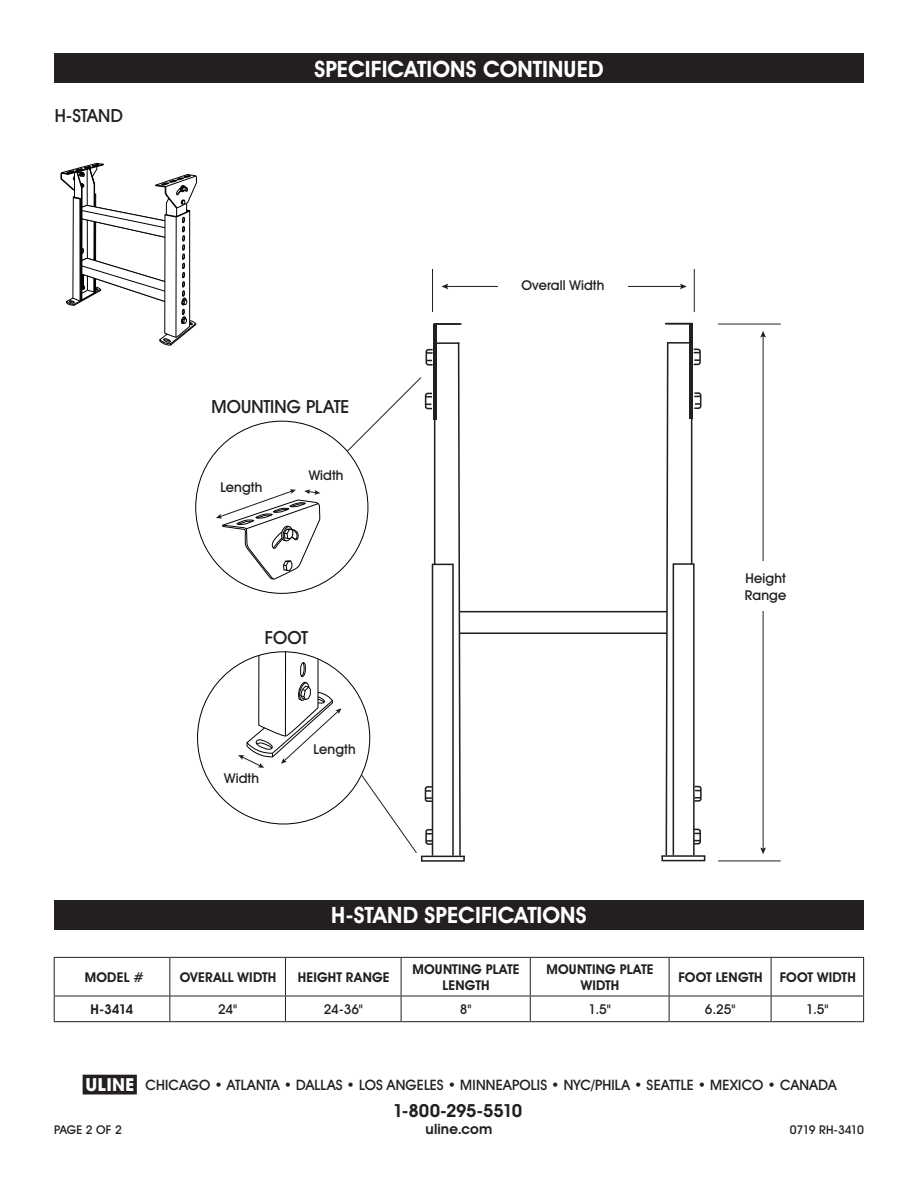
<style>
.page{position:relative;width:918px;height:1188px;background:#fff}
.page>*{position:absolute;margin:0;border:0;box-sizing:border-box;transform-origin:0 0}
.t1{font:700 22.5px "Uline Two Knine";color:#fff}
.t2{font:18px "Uline Two Knine";color:#231f20}
.t3{font:700 18px "Uline Two Knine";letter-spacing:-.02em;color:#231f20}
.t4{font:14.25px "Uline Two Knine";letter-spacing:.01em;color:#231f20}
.t5{font:700 14.25px "Uline Two Knine";letter-spacing:.01em;color:#231f20}
.t6{font:700 13.5px/16.2px "Uline Two Knine";letter-spacing:.015em;color:#231f20;text-align:center}
.t7{font:13.5px/16.2px "Uline Two Knine";letter-spacing:.01em;color:#231f20}
.t8{font:12px "Uline Two Knine";letter-spacing:-.05em;color:#231f20}
.t9{font:12px "Uline Two Knine";letter-spacing:-.03em;color:#231f20}
.s1{font-size:18px}
</style>
<div class="page">
<div style="left:54px;top:900px;width:810px;height:30px;background:#231f20"></div>
<hr style="left:54px;top:957px;width:116px;height:1px;background:#231f20">
<hr style="left:54px;top:958px;width:1px;height:38px;background:#231f20">
<hr style="left:170px;top:957px;width:115px;height:1px;background:#231f20">
<hr style="left:169px;top:958px;width:1px;height:38px;background:#231f20">
<hr style="left:285px;top:957px;width:116px;height:1px;background:#231f20">
<hr style="left:285px;top:958px;width:1px;height:38px;background:#231f20">
<hr style="left:401px;top:957px;width:129px;height:1px;background:#231f20">
<hr style="left:401px;top:958px;width:1px;height:38px;background:#231f20">
<hr style="left:530px;top:957px;width:139px;height:1px;background:#231f20">
<hr style="left:530px;top:958px;width:1px;height:38px;background:#231f20">
<hr style="left:669px;top:957px;width:102px;height:1px;background:#231f20">
<hr style="left:669px;top:958px;width:1px;height:38px;background:#231f20">
<hr style="left:771px;top:957px;width:93px;height:1px;background:#231f20">
<hr style="left:771px;top:958px;width:1px;height:38px;background:#231f20">
<hr style="left:863px;top:958px;width:1px;height:38px;background:#231f20">
<svg style="left:54px;top:997px;width:1px;height:24px"></svg>
<svg style="left:169px;top:997px;width:1px;height:24px"></svg>
<svg style="left:285px;top:997px;width:1px;height:24px"></svg>
<svg style="left:401px;top:997px;width:1px;height:24px"></svg>
<svg style="left:530px;top:997px;width:1px;height:24px"></svg>
<svg style="left:669px;top:997px;width:1px;height:24px"></svg>
<svg style="left:771px;top:997px;width:1px;height:24px"></svg>
<svg style="left:863px;top:997px;width:1px;height:24px"></svg>
<hr style="left:54px;top:1021px;width:116px;height:1px;background:#231f20">
<hr style="left:170px;top:1021px;width:115px;height:1px;background:#231f20">
<hr style="left:285px;top:1021px;width:116px;height:1px;background:#231f20">
<hr style="left:401px;top:1021px;width:129px;height:1px;background:#231f20">
<hr style="left:530px;top:1021px;width:139px;height:1px;background:#231f20">
<hr style="left:669px;top:1021px;width:102px;height:1px;background:#231f20">
<hr style="left:771px;top:1021px;width:93px;height:1px;background:#231f20">
<hr style="left:54px;top:996px;width:116px;height:1px;background:#231f20">
<hr style="left:170px;top:996px;width:115px;height:1px;background:#231f20">
<hr style="left:285px;top:996px;width:116px;height:1px;background:#231f20">
<hr style="left:401px;top:996px;width:129px;height:1px;background:#231f20">
<hr style="left:530px;top:996px;width:139px;height:1px;background:#231f20">
<hr style="left:669px;top:996px;width:102px;height:1px;background:#231f20">
<hr style="left:771px;top:996px;width:93px;height:1px;background:#231f20">
<div style="left:54px;top:53px;width:810px;height:30px;background:#231f20"></div>
<hr style="left:718px;top:324px;width:63px;height:1px;background:#231f20">
<hr style="left:718px;top:861px;width:63px;height:1px;background:#231f20">
<hr style="left:694px;top:269px;width:1px;height:43px;background:#231f20">
<hr style="left:432px;top:269px;width:1px;height:43px;background:#231f20">
<div style="left:662px;top:855px;width:43px;height:6px;border:2px solid #231f20"></div>
<hr style="left:661px;top:855px;width:44px;height:2px;background:#231f20">
<div style="left:421px;top:856px;width:44px;height:6px;border:2px solid #231f20"></div>
<hr style="left:421px;top:856px;width:44px;height:1px;background:#231f20">
<hr style="left:460px;top:611px;width:207px;height:1px;background:#231f20">
<hr style="left:460px;top:632px;width:207px;height:2px;background:#231f20">
<hr style="left:446px;top:286px;width:236px;height:1px;background:#231f20">
<svg style="left:680px;top:284px;width:7px;height:5px"></svg>
<svg style="left:441px;top:284px;width:7px;height:5px"></svg>
<hr style="left:763px;top:335px;width:1px;height:515px;background:#231f20">
<svg style="left:760px;top:331px;width:6px;height:7px"></svg>
<svg style="left:760px;top:847px;width:6px;height:7px"></svg>
<svg style="left:665px;top:322px;width:37px;height:535px"></svg>
<svg style="left:216px;top:323px;width:246px;height:534px"></svg>
<div style="left:306px;top:470px;width:40px;height:11px;background:#fff"></div>
<div style="left:217px;top:481px;width:48px;height:12px;background:#fff"></div>
<div style="left:498px;top:280px;width:130px;height:17px;background:#fff"></div>
<div style="left:723px;top:561px;width:85px;height:50px;background:#fff"></div>
<div style="left:222px;top:772px;width:40px;height:12px;background:#fff"></div>
<div style="left:311px;top:744px;width:47px;height:11px;background:#fff"></div>
<svg style="left:61px;top:163px;width:136px;height:183px"></svg>
<h2 class="t2" style="left:55px;top:104px;width:70px">H-STAND</h2>
<h1 class="t1" style="left:315px;top:55px;width:290px">SPECIFICATIONS CONTINUED</h1>
<h2 class="t2" style="left:212px;top:395px;width:139px">MOUNTING PLATE</h2>
<p class="t7" style="left:220px;top:479px;width:44px">Length</p>
<p class="t7" style="left:309px;top:467px;width:36px">Width</p>
<h2 class="t2" style="left:265px;top:626px;width:44px">FOOT</h2>
<p class="t7" style="left:224px;top:770px;width:36px">Width</p>
<p class="t7" style="left:314px;top:741px;width:44px">Length</p>
<p class="t7" style="left:522px;top:277px;width:84px">Overall Width</p>
<h1 class="t1" style="left:331px;top:902px;width:257px">H-STAND SPECIFICATIONS</h1>
<p class="t7" style="left:745px;top:570px;width:43px">Height<br>Range</p>
<p class="t6" style="left:85px;top:969px;width:61px">MODEL #</p>
<p class="t6" style="left:180px;top:969px;width:98px">OVERALL WIDTH</p>
<p class="t6" style="left:298px;top:969px;width:93px">HEIGHT RANGE</p>
<p class="t6" style="left:413px;top:961px;width:109px">MOUNTING PLATE<br>LENGTH</p>
<p class="t6" style="left:547px;top:961px;width:109px">MOUNTING PLATE<br>WIDTH</p>
<p class="t6" style="left:678px;top:969px;width:86px">FOOT LENGTH</p>
<p class="t6" style="left:780px;top:969px;width:78px">FOOT WIDTH</p>
<p class="t6" style="left:91px;top:1001px;width:44px">H-3414</p>
<p class="t7" style="left:218px;top:1001px;width:21px">24"</p>
<p class="t7" style="left:324px;top:1001px;width:41px">24-36"</p>
<p class="t7" style="left:460px;top:1001px;width:13px">8"</p>
<p class="t7" style="left:589px;top:1001px;width:24px">1.5"</p>
<p class="t7" style="left:705px;top:1001px;width:32px">6.25"</p>
<p class="t7" style="left:806px;top:1001px;width:24px">1.5"</p>
<p class="t4" style="left:83px;top:1076px;width:755px"><span class="s1">π</span> CHICAGO • ATLANTA • DALLAS • LOS ANGELES • MINNEAPOLIS • NYC/PHILA • SEATTLE • MEXICO • CANADA</p>
<h2 class="t3" style="left:393px;top:1099px;width:131px">1-800-295-5510</h2>
<p class="t5" style="left:426px;top:1120px;width:68px">uline.com</p>
<p class="t9" style="left:54px;top:1122px;width:69px">PAGE 2 OF 2</p>
<p class="t8" style="left:790px;top:1122px;width:76px">0719 RH-3410</p>
</div>
